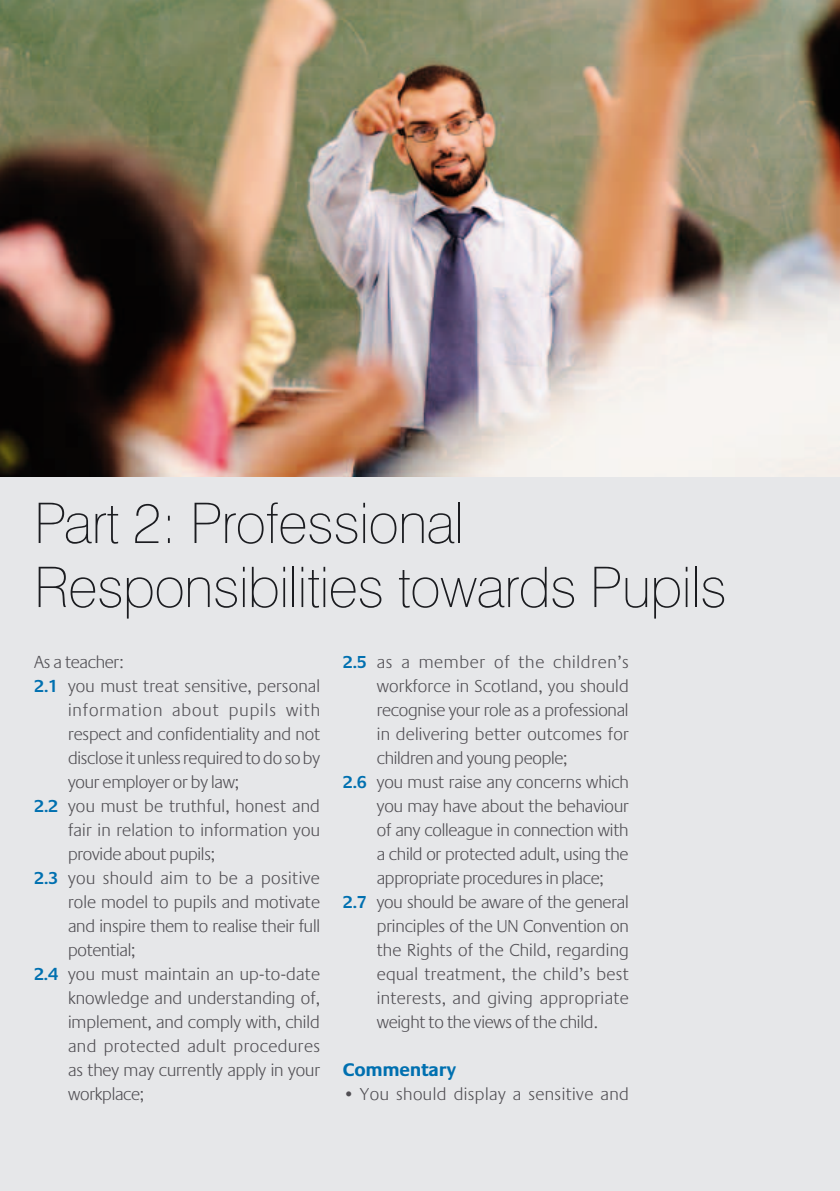
<style>
.page{position:relative;width:840px;height:1191px;background:#fff}
.page>*{position:absolute;margin:0;border:0;box-sizing:border-box;transform-origin:0 0}
.t1{font:100 56px/64px "Swiss 721 BT";letter-spacing:-.015em;color:#1b1c20}
.t2{font:700 19px "Praxis EF";letter-spacing:-.015em;color:#0070b0}
.t3{font:300 18px "Praxis EF";letter-spacing:.01em;color:#504e53}
.t4{font:300 18px "Praxis EF";letter-spacing:-.015em;color:#504e53}
.t5{font:300 18px "Praxis EF";letter-spacing:-.01em;color:#504e53}
.t6{font:300 18px "Praxis EF";letter-spacing:.05em;color:#504e53}
.s1{font-weight:600;color:#0070b0}
</style>
<div class="page">
<div style="left:0;top:0;width:839px;height:1191px;background:#e6e7e9"></div>
<img style="left:0;top:0;width:839px;height:476px">
<h1 class="t1" style="left:34px;top:490px;width:693px">Part 2: Professional<br>Responsibilities towards Pupils</h1>
<p class="t3" style="left:34px;top:653px;width:91px">As a teacher:</p>
<p class="t3" style="left:34px;top:677px;width:287px"><span class="s1">2.1</span> you must treat sensitive, personal</p>
<p class="t6" style="left:68px;top:701px;width:253px">information about pupils with</p>
<p class="t3" style="left:68px;top:725px;width:253px">respect and confidentiality and not</p>
<p class="t4" style="left:68px;top:749px;width:253px">disclose it unless required to do so by</p>
<p class="t3" style="left:68px;top:773px;width:172px">your employer or by law;</p>
<p class="t3" style="left:34px;top:797px;width:287px"><span class="s1">2.2</span> you must be truthful, honest and</p>
<p class="t3" style="left:68px;top:821px;width:253px">fair in relation to information you</p>
<p class="t3" style="left:68px;top:845px;width:148px">provide about pupils;</p>
<p class="t3" style="left:34px;top:869px;width:287px"><span class="s1">2.3</span> you should aim to be a positive</p>
<p class="t3" style="left:68px;top:893px;width:253px">role model to pupils and motivate</p>
<p class="t5" style="left:68px;top:917px;width:253px">and inspire them to realise their full</p>
<p class="t3" style="left:68px;top:941px;width:68px">potential;</p>
<p class="t3" style="left:34px;top:965px;width:287px"><span class="s1">2.4</span> you must maintain an up-to-date</p>
<p class="t3" style="left:68px;top:989px;width:253px">knowledge and understanding of,</p>
<p class="t3" style="left:68px;top:1013px;width:253px">implement, and comply with, child</p>
<p class="t3" style="left:68px;top:1037px;width:253px">and protected adult procedures</p>
<p class="t3" style="left:68px;top:1061px;width:253px">as they may currently apply in your</p>
<p class="t3" style="left:68px;top:1084px;width:77px">workplace;</p>
<p class="t3" style="left:342px;top:652px;width:287px"><span class="s1">2.5</span> as a member of the children’s</p>
<p class="t3" style="left:376px;top:676px;width:253px">workforce in Scotland, you should</p>
<p class="t4" style="left:376px;top:700px;width:253px">recognise your role as a professional</p>
<p class="t3" style="left:376px;top:724px;width:253px">in delivering better outcomes for</p>
<p class="t3" style="left:376px;top:748px;width:192px">children and young people;</p>
<p class="t3" style="left:342px;top:772px;width:287px"><span class="s1">2.6</span> you must raise any concerns which</p>
<p class="t3" style="left:376px;top:796px;width:253px">you may have about the behaviour</p>
<p class="t5" style="left:376px;top:820px;width:253px">of any colleague in connection with</p>
<p class="t4" style="left:376px;top:844px;width:253px">a child or protected adult, using the</p>
<p class="t3" style="left:376px;top:868px;width:228px">appropriate procedures in place;</p>
<p class="t3" style="left:342px;top:892px;width:287px"><span class="s1">2.7</span> you should be aware of the general</p>
<p class="t3" style="left:376px;top:916px;width:253px">principles of the UN Convention on</p>
<p class="t3" style="left:376px;top:940px;width:253px">the Rights of the Child, regarding</p>
<p class="t3" style="left:376px;top:964px;width:253px">equal treatment, the child’s best</p>
<p class="t3" style="left:376px;top:988px;width:253px">interests, and giving appropriate</p>
<p class="t4" style="left:376px;top:1012px;width:222px">weight to the views of the child.</p>
<p class="t2" style="left:342px;top:1059px;width:115px">Commentary</p>
<p class="t3" style="left:342px;top:1085px;width:287px">• You should display a sensitive and</p>
</div>
